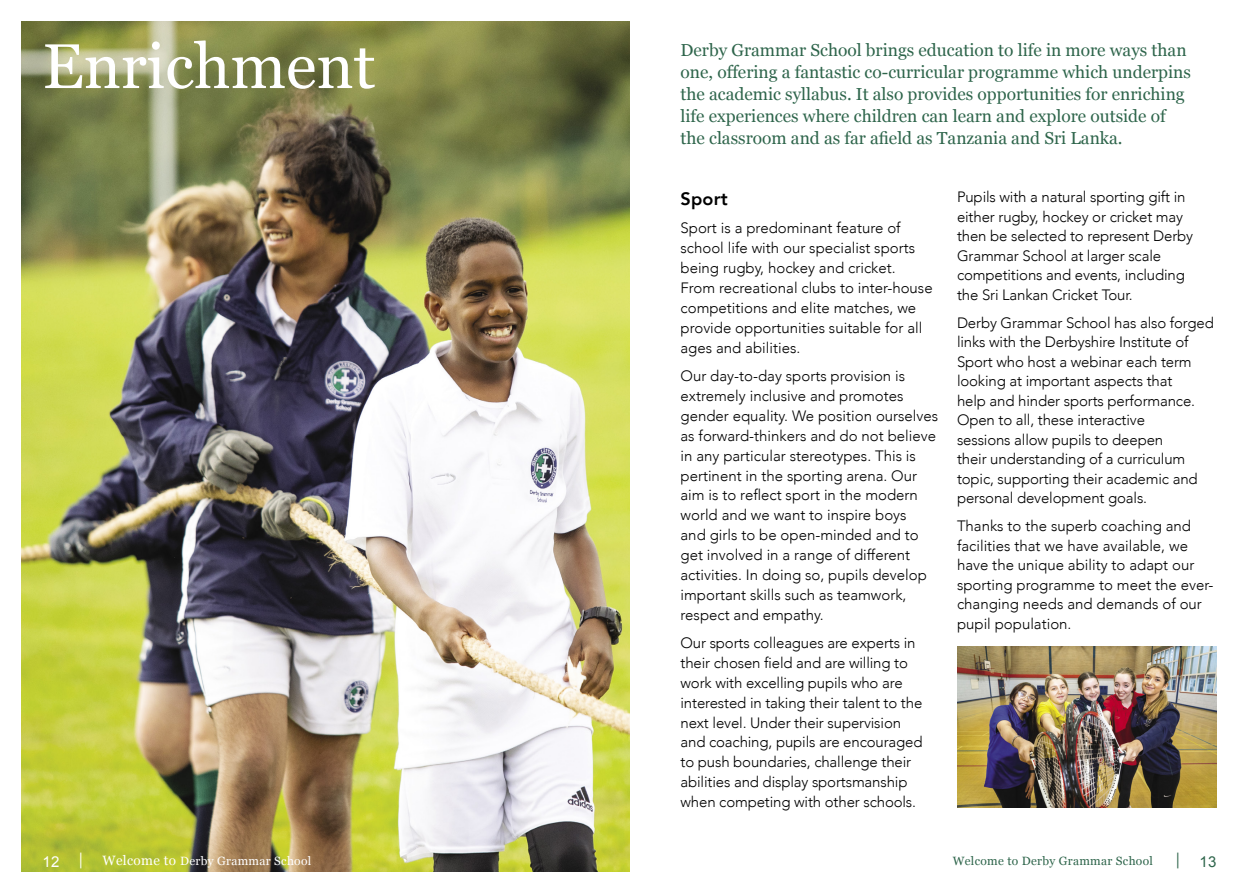
<style>
.page{position:relative;width:1259px;height:893px;background:#fff}
.page>*{position:absolute;margin:0;border:0;box-sizing:border-box;transform-origin:0 0}
.t1{font:63px "Georgia";color:#fff}
.t2{font:800 18px "Avenir";letter-spacing:.01em;color:#000}
.t3{font:17.4px/22px "Georgia";color:#2e654b}
.t4{font:300 15px/20px "Avenir";letter-spacing:-.01em;color:#000}
.t5{font:15px "Arial";color:#fff}
.t6{font:15px "Arial";color:#2e654b}
.t7{font:12px "Georgia";letter-spacing:.025em;color:#fff}
.t8{font:12px "Georgia";letter-spacing:.025em;color:#2e654b}
.s1{font-family:"Georgia";font-size:16.5px}
.s2{font-size:13.5px}
</style>
<div class="page">
<img style="left:21px;top:21px;width:608px;height:851px">
<img style="left:957px;top:646px;width:259px;height:161px">
<h1 class="t1" style="left:43px;top:20px;width:334px">Enrichment</h1>
<p class="t3" style="left:680px;top:38px;width:512px">Derby Grammar School brings education to life in more ways than one, offering a fantastic co-curricular programme which underpins the academic syllabus. It also provides opportunities for enriching life experiences where children can learn and explore outside of the classroom and as far afield as Tanzania and Sri Lanka.</p>
<p class="t2" style="left:680px;top:185px;width:49px">Sport</p>
<p class="t4" style="left:680px;top:218px;width:254px">Sport is a predominant feature of school life with our specialist sports being rugby, hockey and cricket.<br>From recreational clubs to inter-house competitions and elite matches, we provide opportunities suitable for all ages and abilities.</p>
<p class="t4" style="left:680px;top:366px;width:259px">Our day-to-day sports provision is extremely inclusive and promotes gender equality. We position ourselves as forward-thinkers and do not believe in any particular stereotypes. This is pertinent in the sporting arena. Our aim is to reflect sport in the modern world and we want to inspire boys<br>and girls to be open-minded and to get involved in a range of different activities. In doing so, pupils develop important skills such as teamwork, respect and empathy.</p>
<p class="t4" style="left:680px;top:633px;width:243px">Our sports colleagues are experts in their chosen field and are willing to work with excelling pupils who are interested in taking their talent to the next level. Under their supervision and coaching, pupils are encouraged to push boundaries, challenge their abilities and display sportsmanship when competing with other schools.</p>
<p class="t4" style="left:957px;top:187px;width:238px;line-height:19.5px">Pupils with a natural sporting gift in either rugby, hockey or cricket may then be selected to represent Derby Grammar School at larger scale competitions and events, including the Sri Lankan Cricket Tour.</p>
<p class="t4" style="left:957px;top:313px;width:258px;line-height:19.5px">Derby Grammar School has also forged links with the Derbyshire Institute of Sport who host a webinar each term looking at important aspects that<br>help and hinder sports performance.<br>Open to all, these interactive<br>sessions allow pupils to deepen<br>their understanding of a curriculum topic, supporting their academic and personal development goals.</p>
<p class="t4" style="left:957px;top:516px;width:258px;line-height:19.5px">Thanks to the superb coaching and facilities that we have available, we have the unique ability to adapt our sporting programme to meet the ever&shy;changing needs and demands of our pupil population.</p>
<p class="t5" style="left:43px;top:852px;width:43px">12 <span class="s1">|</span></p>
<p class="t7" style="left:102px;top:852px;width:210px"><span class="s2">Welcome to</span> Derby Grammar School</p>
<p class="t8" style="left:953px;top:852px;width:202px">Welcome to Derby Grammar School</p>
<p class="t6" style="left:1174px;top:852px;width:43px"><span class="s1">|</span> 13</p>
</div>
